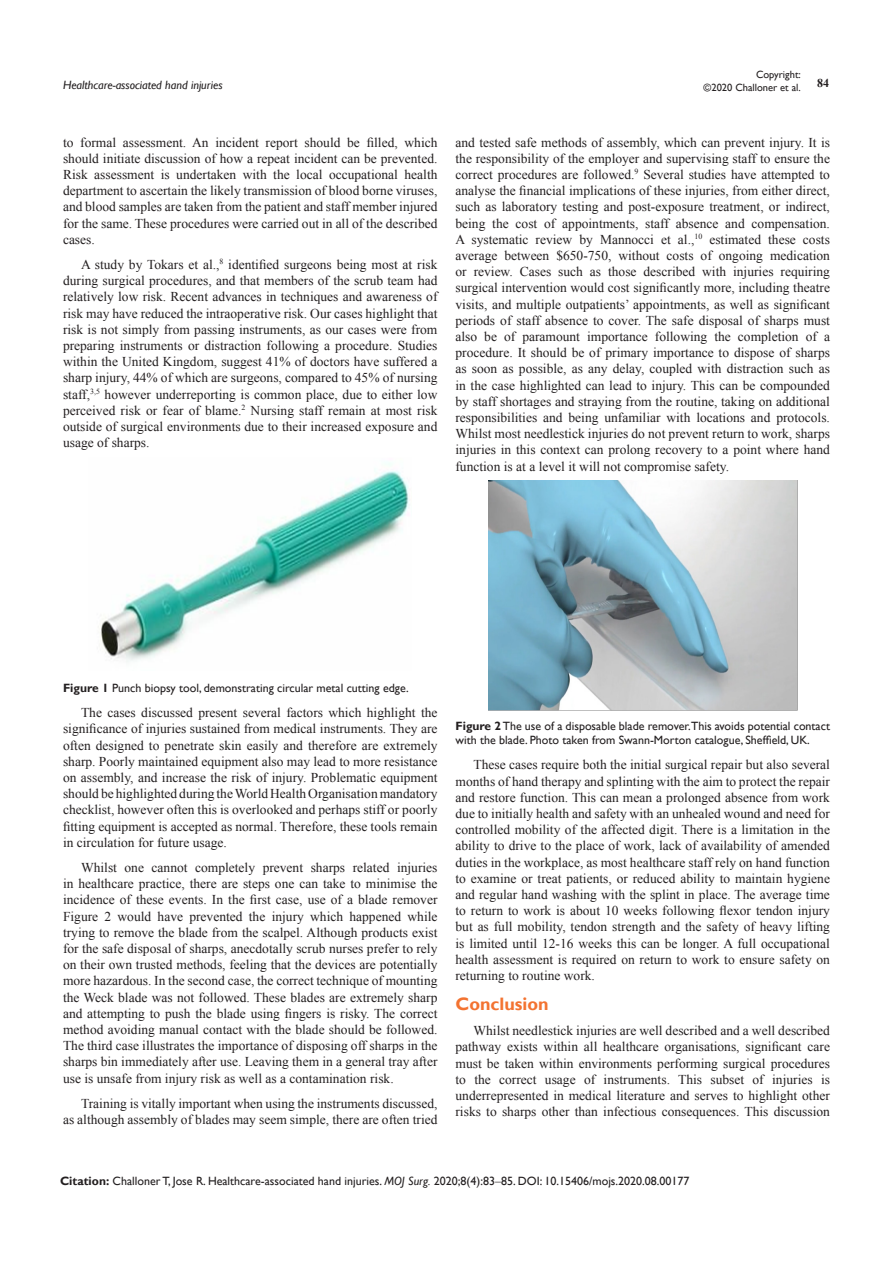
<style>
.page{position:relative;width:893px;height:1263px;background:#fff}
.page>*{position:absolute;margin:0;border:0;box-sizing:border-box;transform-origin:0 0}
.List_Paragraph{font:700 18px "Gill Sans";color:#f37331}
.t1{font:13.5px/16.2px "Times New Roman";color:#231f20;text-align:justify}
.Citation{font:12px/14.4px "Gill Sans";color:#231f20}
.t2{font:italic 12px "Gill Sans";color:#231f20}
.t3{font:700 12px "Times New Roman";color:#231f20}
.t4{font:10.5px/12.6px "Gill Sans";color:#231f20;text-align:right}
.s1{font-weight:700}
.s2{font-style:italic}
.s3{font-family:"Times New Roman"}
</style>
<div class="page">
<img style="left:100px;top:463px;width:310px;height:199px">
<img style="left:488px;top:480px;width:309px;height:230px">
<p class="t4" style="left:704px;top:69px;width:99px">Copyright:<br>©2020 Challoner et al.</p>
<p class="t2" style="left:63px;top:78px;width:161px">Healthcare-associated hand injuries</p>
<p class="t3" style="left:817px;top:75px;width:13px">84</p>
<p class="t1" style="left:63px;top:134px;width:376px">to formal assessment. An incident report should be filled, which should initiate discussion of how a repeat incident can be prevented.<br>Risk assessment is undertaken with the local occupational health department to ascertain the likely transmission of blood borne viruses, and blood samples are taken from the patient and staff member injured for the same. These procedures were carried out in all of the described cases.</p>
<p class="t1" style="left:63px;top:256px;width:376px;text-indent:18px">A study by Tokars et al.,<sup>8</sup> identified surgeons being most at risk during surgical procedures, and that members of the scrub team had relatively low risk. Recent advances in techniques and awareness of risk may have reduced the intraoperative risk. Our cases highlight that risk is not simply from passing instruments, as our cases were from preparing instruments or distraction following a procedure. Studies within the United Kingdom, suggest 41% of doctors have suffered a sharp injury, 44% of which are surgeons, compared to 45% of nursing staff,<sup>3,5</sup> however underreporting is common place, due to either low perceived risk or fear of blame.<sup>2</sup> Nursing staff remain at most risk outside of surgical environments due to their increased exposure and usage of sharps.</p>
<p class="t1" style="left:455px;top:134px;width:376px">and tested safe methods of assembly, which can prevent injury. It is the responsibility of the employer and supervising staff to ensure the correct procedures are followed.<sup>9</sup> Several studies have attempted to analyse the financial implications of these injuries, from either direct, such as laboratory testing and post-exposure treatment, or indirect, being the cost of appointments, staff absence and compensation.<br>A systematic review by Mannocci et al.,<sup>10</sup> estimated these costs average between $650-750, without costs of ongoing medication or review. Cases such as those described with injuries requiring surgical intervention would cost significantly more, including theatre visits, and multiple outpatients’ appointments, as well as significant periods of staff absence to cover. The safe disposal of sharps must also be of paramount importance following the completion of a procedure. It should be of primary importance to dispose of sharps as soon as possible, as any delay, coupled with distraction such as in the case highlighted can lead to injury. This can be compounded by staff shortages and straying from the routine, taking on additional responsibilities and being unfamiliar with locations and protocols.<br>Whilst most needlestick injuries do not prevent return to work, sharps injuries in this context can prolong recovery to a point where hand function is at a level it will not compromise safety.</p>
<p class="Citation" style="left:63px;top:681px;width:347px"><span class="s1">Figure 1</span> Punch biopsy tool, demonstrating circular metal cutting edge.</p>
<p class="t1" style="left:63px;top:704px;width:376px;text-indent:18px">The cases discussed present several factors which highlight the significance of injuries sustained from medical instruments. They are often designed to penetrate skin easily and therefore are extremely sharp. Poorly maintained equipment also may lead to more resistance on assembly, and increase the risk of injury. Problematic equipment should be highlighted during the World Health Organisation mandatory checklist, however often this is overlooked and perhaps stiff or poorly fitting equipment is accepted as normal. Therefore, these tools remain in circulation for future usage.</p>
<p class="t1" style="left:63px;top:859px;width:376px;text-indent:18px">Whilst one cannot completely prevent sharps related injuries in healthcare practice, there are steps one can take to minimise the incidence of these events. In the first case, use of a blade remover Figure 2 would have prevented the injury which happened while trying to remove the blade from the scalpel. Although products exist for the safe disposal of sharps, anecdotally scrub nurses prefer to rely on their own trusted methods, feeling that the devices are potentially more hazardous. In the second case, the correct technique of mounting the Weck blade was not followed. These blades are extremely sharp and attempting to push the blade using fingers is risky. The correct method avoiding manual contact with the blade should be followed.<br>The third case illustrates the importance of disposing off sharps in the sharps bin immediately after use. Leaving them in a general tray after use is unsafe from injury risk as well as a contamination risk.</p>
<p class="t1" style="left:63px;top:1095px;width:376px;text-align:right">Training is vitally important when using the instruments discussed,<br>as although assembly of blades may seem simple, there are often tried</p>
<p class="Citation" style="left:455px;top:719px;width:376px"><span class="s1">Figure 2</span> The use of a disposable blade remover.This avoids potential contact with the blade. Photo taken from Swann-Morton catalogue, Sheffield, UK.</p>
<p class="t1" style="left:455px;top:757px;width:376px;text-indent:18px">These cases require both the initial surgical repair but also several months of hand therapy and splinting with the aim to protect the repair and restore function. This can mean a prolonged absence from work due to initially health and safety with an unhealed wound and need for controlled mobility of the affected digit. There is a limitation in the ability to drive to the place of work, lack of availability of amended duties in the workplace, as most healthcare staff rely on hand function to examine or treat patients, or reduced ability to maintain hygiene and regular hand washing with the splint in place. The average time to return to work is about 10 weeks following flexor tendon injury but as full mobility, tendon strength and the safety of heavy lifting is limited until 12-16 weeks this can be longer. A full occupational health assessment is required on return to work to ensure safety on returning to routine work.</p>
<p class="List_Paragraph" style="left:455px;top:993px;width:95px">Conclusion</p>
<p class="t1" style="left:455px;top:1022px;width:376px;text-indent:18px">Whilst needlestick injuries are well described and a well described pathway exists within all healthcare organisations, significant care must be taken within environments performing surgical procedures to the correct usage of instruments. This subset of injuries is underrepresented in medical literature and serves to highlight other risks to sharps other than infectious consequences. This discussion</p>
<p class="Citation" style="left:60px;top:1174px;width:631px"><span class="s1">Citation:</span> Challoner T, Jose R. Healthcare-associated hand injuries. <span class="s2">MOJ Surg.</span> 2020;8(4):83<span class="s3">‒</span>85. DOI: 10.15406/mojs.2020.08.00177</p>
</div>
